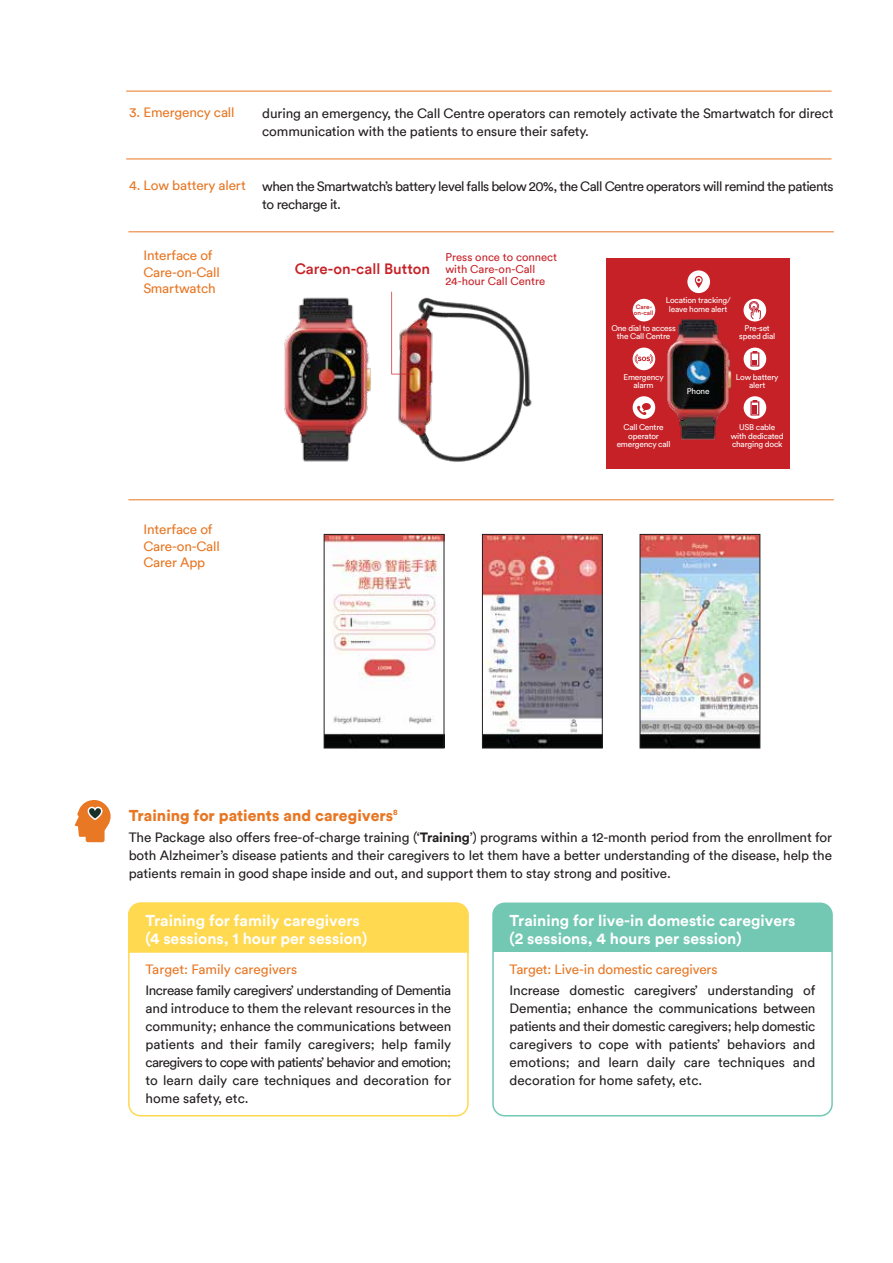
<style>
.page{position:relative;width:893px;height:1263px;background:#fff}
.page>*{position:absolute;margin:0;border:0;box-sizing:border-box;transform-origin:0 0}
.t1{font:700 15.75px/18px "FWD Circular TT";color:#fff}
.t2{font:900 15.75px "FWD Circular TT";color:#e77724}
.t3{font:500 15px "FWD Circular TT";color:#c62127}
.t4{font:13.5px/18px "FWD Circular TT";letter-spacing:-.01em;color:#231f20;text-align:justify}
.t5{font:13.5px/16.5px "FWD Circular TT";letter-spacing:-.01em;color:#e77724}
.t6{font:13.5px/18px "FWD Circular TT";letter-spacing:-.035em;color:#231f20}
.t7{font:11.25px/12px "FWD Circular TT";color:#c62127}
.t8{font:8.25px/8.2px "FWD Circular TT";letter-spacing:-.025em;color:#fff;text-align:center}
.t9{font:500 6.3px/6.3px "FWD Circular TT";color:#c62127;text-align:center}
.s1{color:#e77724}
.s2{font-weight:700}
</style>
<div class="page">
<div style="left:128px;top:902px;width:341px;height:214px;border:2px solid #ffd94f;border-radius:12px"></div>
<svg style="left:75px;top:800px;width:36px;height:42px"></svg>
<hr style="left:126px;top:159px;width:705px;height:1px;background:#e77724">
<hr style="left:126px;top:91px;width:705px;height:1px;background:#e77724">
<hr style="left:128px;top:231px;width:706px;height:1px;background:#e77724">
<hr style="left:128px;top:499px;width:706px;height:1px;background:#e77724">
<div style="left:128px;top:902px;width:341px;height:51px;background:#ffd94f"></div>
<div style="left:492px;top:902px;width:341px;height:214px;border:2px solid #72c8b3;border-radius:12px"></div>
<div style="left:493px;top:903px;width:339px;height:49px;background:#72c8b3"></div>
<img style="left:284px;top:297px;width:87px;height:165px">
<img style="left:391px;top:291px;width:141px;height:171px">
<svg style="left:391px;top:292px;width:23px;height:82px"></svg>
<img style="left:642px;top:536px;width:116px;height:210px">
<div style="left:640px;top:534px;width:120px;height:214px;border:1px solid #231f20"></div>
<img style="left:484px;top:536px;width:117px;height:210px">
<div style="left:482px;top:534px;width:121px;height:214px;border:1px solid #231f20"></div>
<img style="left:326px;top:536px;width:116px;height:210px">
<div style="left:324px;top:534px;width:120px;height:214px;border:1px solid #231f20"></div>
<div style="left:607px;top:258px;width:183px;height:210px;background:#c62127"></div>
<svg style="left:687px;top:270px;width:23px;height:23px"></svg>
<svg style="left:633px;top:348px;width:22px;height:22px"></svg>
<div style="left:743px;top:299px;width:23px;height:22px;background:#fff;border-radius:50%"></div>
<svg style="left:749px;top:300px;width:12px;height:19px"></svg>
<img style="left:667px;top:319px;width:65px;height:121px">
<div style="left:744px;top:348px;width:22px;height:22px;background:#fff;border-radius:50%"></div>
<div style="left:633px;top:299px;width:22px;height:22px;background:#fff;border-radius:50%"></div>
<svg style="left:750px;top:351px;width:9px;height:15px"></svg>
<svg style="left:633px;top:396px;width:22px;height:23px"></svg>
<svg style="left:744px;top:396px;width:22px;height:23px"></svg>
<svg style="left:750px;top:400px;width:9px;height:15px"></svg>
<p class="t5" style="left:129px;top:104px;width:107px">3. Emergency call</p>
<p class="t4" style="left:262px;top:104px;width:573px">during an emergency, the Call Centre operators can remotely activate the Smartwatch for direct communication with the patients to ensure their safety.</p>
<p class="t6" style="left:262px;top:176px;width:573px;text-indent:-133px"><span class="s1">4. Low battery alert</span> when the Smartwatch’s battery level falls below 20%, the Call Centre operators will remind the patients to recharge it.</p>
<p class="t5" style="left:143px;top:247px;width:78px">Interface of<br>Care-on-Call<br>Smartwatch</p>
<p class="t5" style="left:143px;top:521px;width:78px">Interface of<br>Care-on-Call<br>Carer App</p>
<p class="t3" style="left:295px;top:259px;width:137px">Care-on-call Button</p>
<p class="t7" style="left:445px;top:251px;width:113px">Press once to connect with Care-on-Call<br>24-hour Call Centre</p>
<p class="t9" style="left:634px;top:303px;width:21px">Care&shy;on-call</p>
<p class="t8" style="left:666px;top:295px;width:66px;line-height:9px">Location tracking/ leave home alert</p>
<p class="t8" style="left:611px;top:324px;width:66px">One dial to access the Call Centre</p>
<p class="t8" style="left:623px;top:372px;width:42px">Emergency alarm</p>
<p class="t8" style="left:617px;top:423px;width:55px">Call Centre operator emergency call</p>
<p class="t8" style="left:687px;top:387px;width:24px">Phone</p>
<p class="t8" style="left:739px;top:324px;width:37px">Pre-set speed dial</p>
<p class="t8" style="left:736px;top:372px;width:44px">Low battery alert</p>
<p class="t8" style="left:731px;top:423px;width:54px">USB cable with dedicated charging dock</p>
<p class="t2" style="left:129px;top:804px;width:270px">Training for patients and caregivers<sup>8</sup></p>
<p class="t4" style="left:129px;top:827px;width:705px">The Package also offers free-of-charge training (‘<span class="s2">Training</span>’) programs within a 12-month period from the enrollment for both Alzheimer’s disease patients and their caregivers to let them have a better understanding of the disease, help the patients remain in good shape inside and out, and support them to stay strong and positive.</p>
<p class="t1" style="left:145px;top:911px;width:223px">Training for family caregivers (4 sessions, 1 hour per session)</p>
<p class="t5" style="left:145px;top:961px;width:153px">Target: Family caregivers</p>
<p class="t4" style="left:145px;top:981px;width:307px">Increase family caregivers’ understanding of Dementia and introduce to them the relevant resources in the community; enhance the communications between patients and their family caregivers; help family caregivers to cope with patients’ behavior and emotion; to learn daily care techniques and decoration for home safety, etc.</p>
<p class="t1" style="left:510px;top:911px;width:287px">Training for live-in domestic caregivers (2 sessions, 4 hours per session)</p>
<p class="t5" style="left:510px;top:961px;width:209px">Target: Live-in domestic caregivers</p>
<p class="t4" style="left:510px;top:981px;width:307px">Increase domestic caregivers’ understanding of Dementia; enhance the communications between patients and their domestic caregivers; help domestic caregivers to cope with patients’ behaviors and emotions; and learn daily care techniques and decoration for home safety, etc.</p>
</div>
